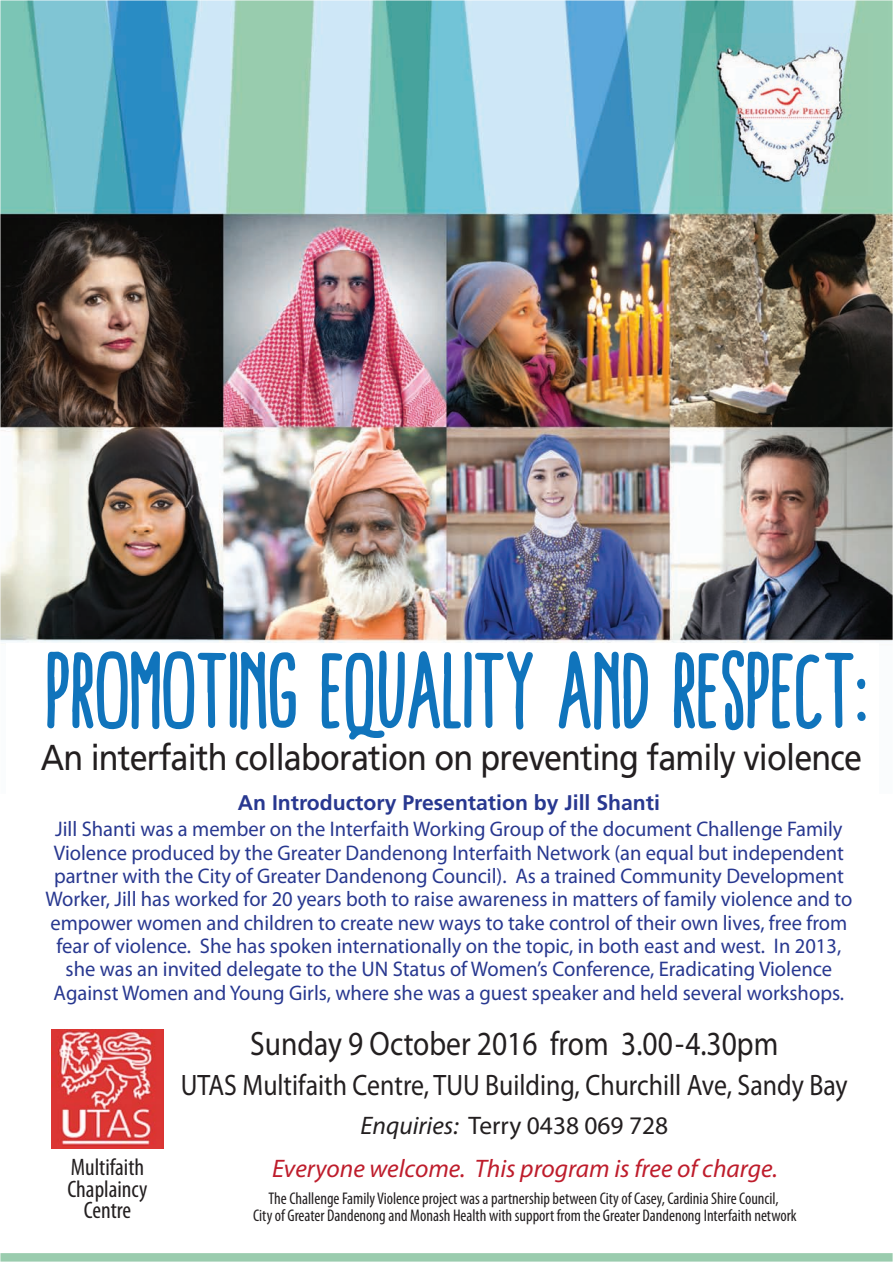
<style>
.page{position:relative;width:894px;height:1264px;background:#fff}
.page>*{position:absolute;margin:0;border:0;box-sizing:border-box;transform-origin:0 0}
.t1{font:112.2px "Bright Sight";color:#1074bc}
.t2{font:36px "Frutiger";letter-spacing:-.025em;color:#231f20;scale:.9 1}
.t3{font:33.9px "Myriad Pro";color:#231f20;scale:.87 1}
.t4{font:29.7px "Myriad Pro";color:#231f20;scale:.87 1}
.t5{font:italic 25.35px "Myriad Pro";color:#be1d2c}
.t6{font:25.35px "Myriad Pro";color:#231f20}
.t7{font:condensed 23.85px/21.3px "Myriad Pro";color:#231f20;text-align:center}
.t8{font:21.15px/23.2px "Myriad Pro";color:#283890;text-align:center}
.t9{font:700 21.15px "Frutiger";color:#283890}
.t10{font:condensed 16.95px/17px "Myriad Pro";color:#231f20;text-align:center}
.s1{font-style:italic}
</style>
<div class="page">
<img style="left:0;top:0;width:892px;height:643px">
<img style="left:689px;top:34px;width:183px;height:161px">
<img style="left:51px;top:1029px;width:112px;height:119px">
<div style="left:0;top:1253px;width:892px;height:8px;background:#9accae"></div>
<h1 class="t1" style="left:47px;top:630px;width:825px">PROMOTING EQUALITY AND RESPECT:</h1>
<h2 class="t2" style="left:41px;top:736px;width:914px">An interfaith collaboration on preventing family violence</h2>
<p class="t9" style="left:238px;top:790px;width:423px">An Introductory Presentation by Jill Shanti</p>
<p class="t8" style="left:45px;top:817px;width:808px">Jill Shanti was a member on the Interfaith Working Group of the document Challenge Family Violence produced by the Greater Dandenong Interfaith Network (an equal but independent partner with the City of Greater Dandenong Council). As a trained Community Development Worker, Jill has worked for 20 years both to raise awareness in matters of family violence and to empower women and children to create new ways to take control of their own lives, free from fear of violence. She has spoken internationally on the topic, in both east and west. In 2013, she was an invited delegate to the UN Status of Women’s Conference, Eradicating Violence Against Women and Young Girls, where she was a guest speaker and held several workshops.</p>
<h3 class="t3" style="left:250px;top:1022px;width:608px">Sunday 9 October 2016 from 3.00-4.30pm</h3>
<h3 class="t4" style="left:181px;top:1067px;width:767px">UTAS Multifaith Centre, TUU Building, Churchill Ave, Sandy Bay</h3>
<p class="t6" style="left:360px;top:1110px;width:309px"><span class="s1">Enquiries:</span> Terry 0438 069 728</p>
<p class="t7" style="left:71px;top:1156px;width:75px">Multifaith</p>
<p class="t5" style="left:272px;top:1152px;width:507px">Everyone welcome. This program is free of charge.</p>
<p class="t7" style="left:67px;top:1178px;width:82px">Chaplaincy<br>Centre</p>
<p class="t10" style="left:253px;top:1189px;width:545px">The Challenge Family Violence project was a partnership between City of Casey, Cardinia Shire Council,<br>City of Greater Dandenong and Monash Health with support from the Greater Dandenong Interfaith network</p>
</div>
